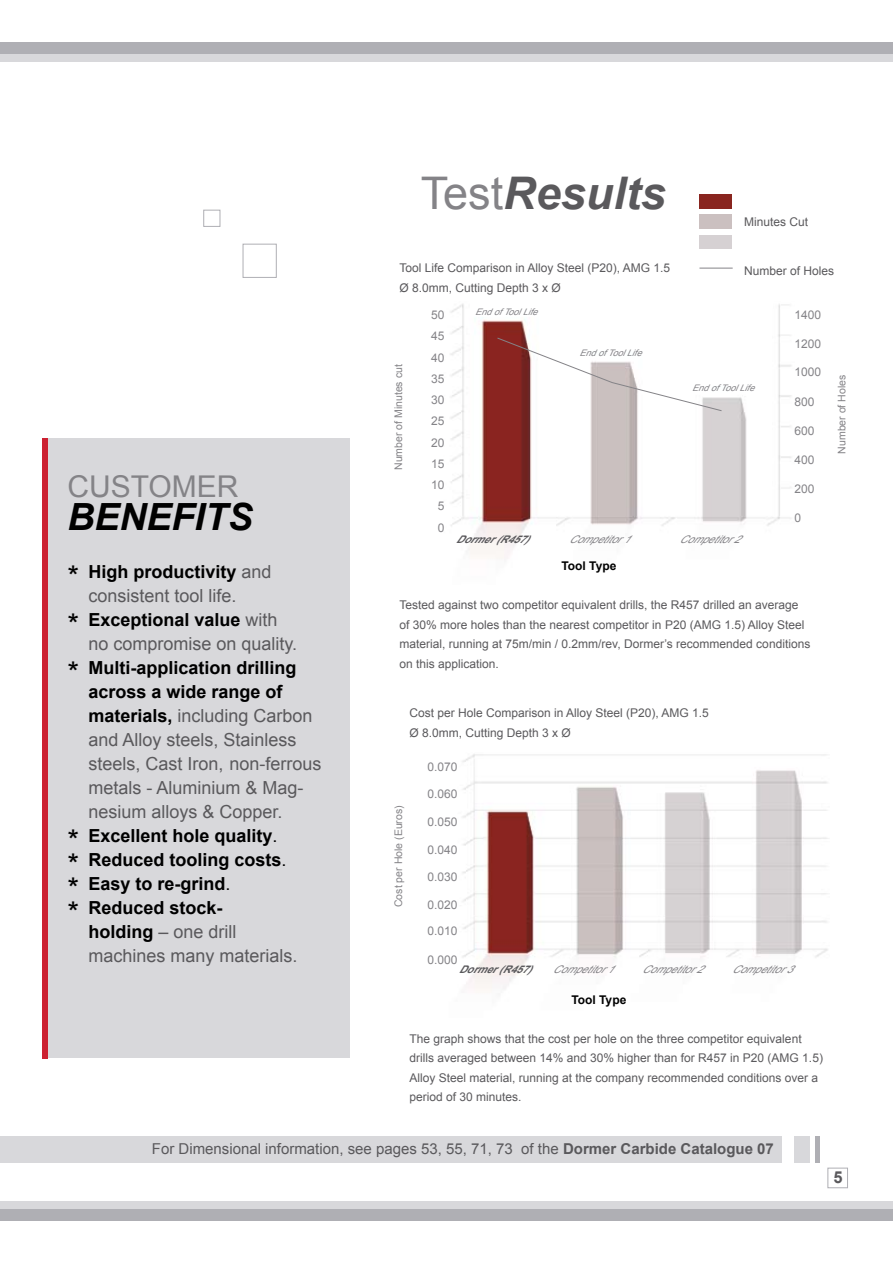
<style>
.page{position:relative;width:893px;height:1263px;background:#fff}
.page>*{position:absolute;margin:0;border:0;box-sizing:border-box;transform-origin:0 0}
.t1{font:italic 700 45px "Arial";color:#5a595c}
.t2{font:italic 700 37.5px "Arial";color:#000}
.t3{font:30px "Arial";color:#848387}
.t4{font:18px "Arial";color:#5a595c}
.t5{font:700 18px "Arial";color:#000}
.t6{font:700 16.5px "Arial";color:#5a595c}
.t7{font:15px "Arial";color:#5a595c}
.t8{font:12px/19.5px "Arial";color:#5a595c}
.t9{font:12px/21.3px "Arial";color:#848387}
.t10{font:700 12px "Arial";color:#000}
.t11{font:italic 10.5px "Arial";color:#848387}
.t12{font:10.5px "Arial";color:#848387}
.t13{font:italic 700 10.5px "Arial";color:#5a595c}
.t14{font:italic 9px "Arial";color:#848387}
.s1{font-weight:400;font-size:30px}
.s2{font-weight:400;color:#5a595c}
.s3{font-weight:700;color:#000}
.s4{font-weight:400}
.s5{font-weight:400;font-style:normal;color:#848387}
.s6{font-weight:700}
</style>
<div class="page">
<div style="left:46px;top:439px;width:304px;height:619px;background:#d8d8db"></div>
<div style="left:43px;top:438px;width:5px;height:621px;background:#cc2031"></div>
<div style="left:794px;top:1136px;width:16px;height:26px;background:#d8d8db"></div>
<div style="left:815px;top:1136px;width:5px;height:26px;background:#afafb4"></div>
<div style="left:0;top:1136px;width:782px;height:26px;background:#d8d8db"></div>
<div style="left:243px;top:244px;width:34px;height:34px;border:1px solid #afafb4"></div>
<div style="left:203px;top:210px;width:17px;height:17px;border:1px solid #afafb4"></div>
<img style="left:462px;top:754px;width:366px;height:235px">
<div style="left:0;top:42px;width:893px;height:12px;background:#afafb4"></div>
<div style="left:0;top:54px;width:893px;height:8px;background:#d8d8db"></div>
<div style="left:0;top:1209px;width:893px;height:12px;background:#afafb4"></div>
<div style="left:0;top:1201px;width:893px;height:8px;background:#d8d8db"></div>
<img style="left:450px;top:304px;width:342px;height:255px">
<svg style="left:497px;top:338px;width:225px;height:73px"></svg>
<img style="left:699px;top:195px;width:32px;height:13px">
<hr style="left:699px;top:268px;width:34px;height:1px;background:#848387">
<div style="left:827px;top:1168px;width:21px;height:20px;border:1px solid #afafb4"></div>
<h3 class="t3" style="left:67px;top:467px;width:173px">CUSTOMER</h3>
<h2 class="t2" style="left:67px;top:492px;width:187px">BENEFITS</h2>
<h3 class="t5" style="left:67px;top:560px;width:206px"><span class="s1">*</span> High productivity <span class="s2">and</span></h3>
<h3 class="t4" style="left:88px;top:584px;width:150px">consistent tool life.</h3>
<h3 class="t5" style="left:67px;top:608px;width:212px"><span class="s1">*</span> Exceptional value <span class="s2">with</span></h3>
<h3 class="t4" style="left:88px;top:632px;width:210px">no compromise on quality.</h3>
<h3 class="t5" style="left:67px;top:656px;width:231px"><span class="s1">*</span> Multi-application drilling</h3>
<h3 class="t5" style="left:88px;top:680px;width:196px">across a wide range of</h3>
<h3 class="t4" style="left:88px;top:704px;width:226px"><span class="s3">materials,</span> including Carbon</h3>
<h3 class="t4" style="left:88px;top:728px;width:210px">and Alloy steels, Stainless</h3>
<h3 class="t4" style="left:88px;top:752px;width:235px">steels, Cast Iron, non-ferrous</h3>
<h3 class="t4" style="left:88px;top:776px;width:217px">metals - Aluminium &amp; Mag-</h3>
<h3 class="t4" style="left:88px;top:800px;width:196px">nesium alloys &amp; Copper.</h3>
<h3 class="t5" style="left:67px;top:824px;width:212px"><span class="s1">*</span> Excellent hole quality<span class="s4">.</span></h3>
<h3 class="t5" style="left:67px;top:848px;width:221px"><span class="s1">*</span> Reduced tooling costs<span class="s4">.</span></h3>
<h3 class="t5" style="left:67px;top:872px;width:165px"><span class="s1">*</span> Easy to re-grind<span class="s4">.</span></h3>
<h3 class="t5" style="left:67px;top:896px;width:157px"><span class="s1">*</span> Reduced stock-</h3>
<h3 class="t4" style="left:88px;top:920px;width:150px"><span class="s3">holding</span> – one drill</h3>
<h3 class="t4" style="left:88px;top:944px;width:211px">machines many materials.</h3>
<h1 class="t1" style="left:421px;top:164px;width:247px"><span class="s5">Test</span>Results</h1>
<p class="t8" style="left:399px;top:259px;width:272px">Tool Life Comparison in Alloy Steel (P20), AMG 1.5<br>Ø 8.0mm, Cutting Depth 3 x Ø</p>
<p class="t8" style="left:744px;top:212px;width:66px">Minutes Cut</p>
<p class="t8" style="left:744px;top:261px;width:92px">Number of Holes</p>
<p class="t12" style="left:391px;top:470px;width:107px;rotate:-90deg">Number of Minutes cut</p>
<p class="t14" style="left:475px;top:306px;width:69px">EndofToolLife</p>
<p class="t9" style="left:431px;top:304px;width:15px;text-align:center">50<br>45<br>40<br>35<br>30<br>25<br>20<br>15<br>10<br>5<br>0</p>
<p class="t9" style="left:795px;top:304px;width:28px">1400</p>
<p class="t9" style="left:795px;top:333px;width:28px">1200</p>
<p class="t9" style="left:795px;top:362px;width:28px">1000</p>
<p class="t9" style="left:795px;top:391px;width:22px">800</p>
<p class="t9" style="left:795px;top:420px;width:22px">600</p>
<p class="t9" style="left:795px;top:449px;width:22px">400</p>
<p class="t9" style="left:795px;top:478px;width:22px">200</p>
<p class="t9" style="left:795px;top:507px;width:8px">0</p>
<p class="t14" style="left:579px;top:347px;width:69px">EndofToolLife</p>
<p class="t14" style="left:692px;top:382px;width:69px">EndofToolLife</p>
<p class="t13" style="left:456px;top:533px;width:84px">Dormer(R457)</p>
<p class="t11" style="left:569px;top:533px;width:72px">Competitor1</p>
<p class="t11" style="left:679px;top:533px;width:72px">Competitor2</p>
<p class="t10" style="left:561px;top:558px;width:56px">Tool Type</p>
<p class="t8" style="left:399px;top:595px;width:412px">Tested against two competitor equivalent drills, the R457 drilled an average of 30% more holes than the nearest competitor in P20 (AMG 1.5) Alloy Steel material, running at 75m/min / 0.2mm/rev, Dormer’s recommended conditions on this application.</p>
<p class="t12" style="left:835px;top:454px;width:80px;rotate:-90deg">Number of Holes</p>
<p class="t8" style="left:409px;top:703px;width:301px">Cost per Hole Comparison in Alloy Steel (P20), AMG 1.5<br>Ø 8.0mm, Cutting Depth 3 x Ø</p>
<p class="t12" style="left:391px;top:907px;width:103px;rotate:-90deg">Cost per Hole (Euros)</p>
<p class="t9" style="left:428px;top:756px;width:32px">0.070</p>
<p class="t9" style="left:428px;top:783px;width:32px">0.060</p>
<p class="t9" style="left:428px;top:811px;width:32px">0.050</p>
<p class="t9" style="left:428px;top:839px;width:32px">0.040</p>
<p class="t9" style="left:428px;top:866px;width:32px">0.030</p>
<p class="t9" style="left:428px;top:891px;width:32px;line-height:26.1px">0.020<br>0.010</p>
<p class="t9" style="left:428px;top:949px;width:32px">0.000</p>
<p class="t13" style="left:459px;top:962px;width:83px">Dormer(R457)</p>
<p class="t11" style="left:642px;top:962px;width:72px">Competitor2</p>
<p class="t11" style="left:732px;top:962px;width:72px">Competitor3</p>
<p class="t11" style="left:553px;top:962px;width:72px">Competitor1</p>
<p class="t10" style="left:571px;top:991px;width:56px">Tool Type</p>
<p class="t8" style="left:409px;top:1029px;width:415px">The graph shows that the cost per hole on the three competitor equivalent drills averaged between 14% and 30% higher than for R457 in P20 (AMG 1.5)<br>Alloy Steel material, running at the company recommended conditions over a period of 30 minutes.</p>
<p class="t7" style="left:152px;top:1139px;width:623px">For Dimensional information, see pages 53, 55, 71, 73 of the <span class="s6">Dormer Carbide Catalogue 07</span></p>
<h3 class="t6" style="left:833px;top:1167px;width:11px">5</h3>
</div>
